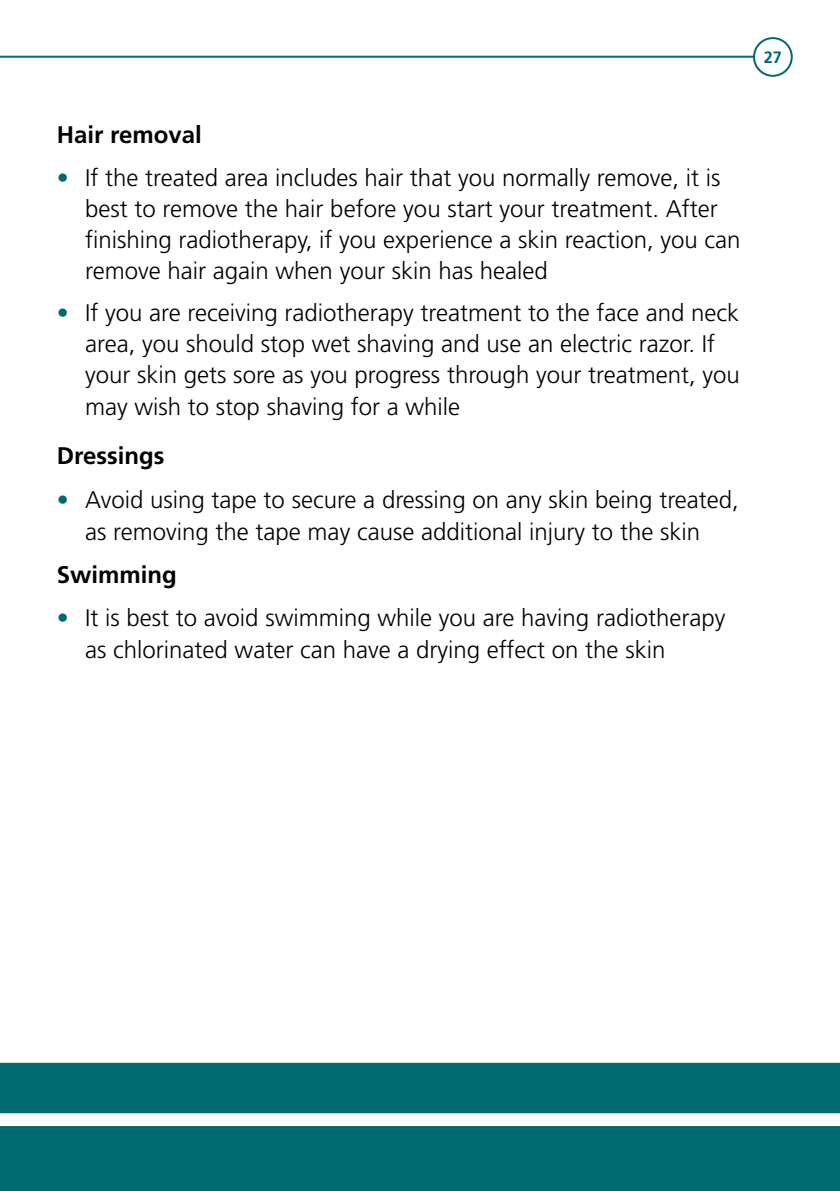
<style>
.page{position:relative;width:840px;height:1191px;background:#fff}
.page>*{position:absolute;margin:0;border:0;box-sizing:border-box;transform-origin:0 0}
.t1{font:300 24px/31px "Frutiger";color:#000}
.t2{font:700 24px "Frutiger";color:#000}
.t3{font:700 16.4px "Frutiger";color:#006a71}
.s1{color:#006a71}
</style>
<div class="page">
<div style="left:0;top:1062px;width:839px;height:129px;background:#006a71"></div>
<hr style="left:0;top:56px;width:791px;height:2px;background:#006a71">
<div style="left:753px;top:38px;width:38px;height:38px;background:#fff;border-radius:50%"></div>
<div style="left:752px;top:37px;width:40px;height:40px;border:2px solid #006a71;border-radius:50%"></div>
<svg style="left:0;top:1113px;width:839px;height:13px"></svg>
<p class="t2" style="left:57px;top:121px;width:146px">Hair removal</p>
<p class="t1" style="left:85px;top:162px;width:656px;text-indent:-28px"><span class="s1">•</span> If the treated area includes hair that you normally remove, it is best to remove the hair before you start your treatment. After finishing radiotherapy, if you experience a skin reaction, you can remove hair again when your skin has healed</p>
<p class="t1" style="left:85px;top:297px;width:655px;text-indent:-28px"><span class="s1">•</span> If you are receiving radiotherapy treatment to the face and neck area, you should stop wet shaving and use an electric razor. If your skin gets sore as you progress through your treatment, you may wish to stop shaving for a while</p>
<p class="t2" style="left:57px;top:442px;width:109px">Dressings</p>
<p class="t1" style="left:57px;top:483px;width:683px;line-height:32px;text-align:center"><span class="s1">•</span> Avoid using tape to secure a dressing on any skin being treated, as removing the tape may cause additional injury to the skin</p>
<p class="t2" style="left:57px;top:560px;width:122px">Swimming</p>
<p class="t1" style="left:85px;top:602px;width:641px;line-height:32px;text-indent:-28px"><span class="s1">•</span> It is best to avoid swimming while you are having radiotherapy as chlorinated water can have a drying effect on the skin</p>
<p class="t3" style="left:763px;top:48px;width:20px">27</p>
</div>
